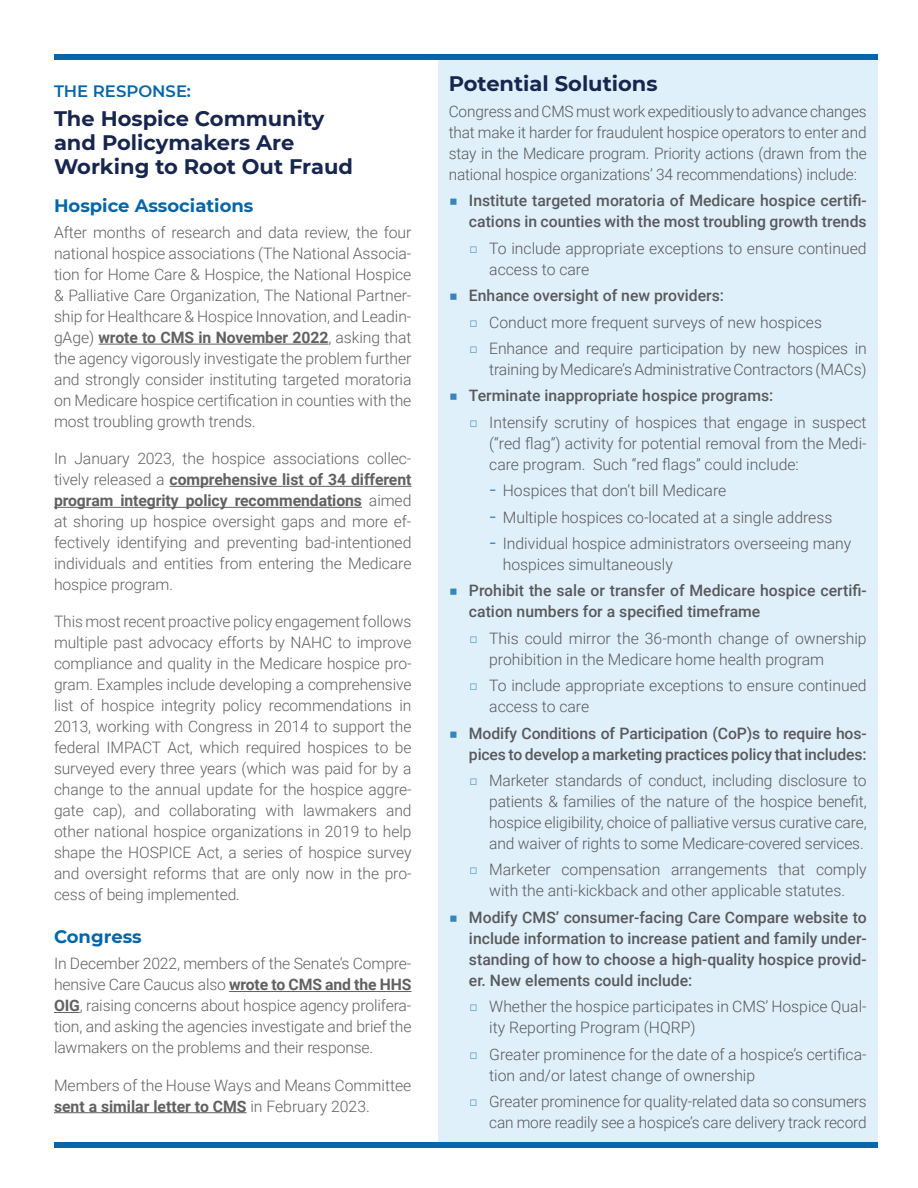
<style>
.page{position:relative;width:918px;height:1188px;background:#fff}
.page>*{position:absolute;margin:0;border:0;box-sizing:border-box;transform-origin:0 0}
.t1{font:700 21px/24px "Montserrat";color:#17264f}
.Subheader{font:700 18px "Montserrat";color:#0566ab}
.SECTION{font:600 16.5px "Montserrat";color:#0566ab}
.Body{font:300 15.75px/21px "Roboto";letter-spacing:-.005em;color:#616161;text-align:justify}
.Body-2{font:300 15.75px/21px "Roboto";color:#58595b}
.t2{font:500 15.75px/21px "Roboto";color:#58595b;text-align:right}
.s1{font-weight:700}
.s2{font-family:"Montserrat";font-weight:300;color:#3785bc}
.s3{font-family:"Montserrat";color:#3785bc}
</style>
<div class="page">
<div style="left:438px;top:59px;width:440px;height:1085px;background:#e0f0fa"></div>
<hr style="left:98px;top:344px;width:230px;height:1px;background:#616161">
<hr style="left:170px;top:486px;width:241px;height:1px;background:#616161">
<hr style="left:54px;top:507px;width:308px;height:1px;background:#616161">
<hr style="left:229px;top:991px;width:182px;height:1px;background:#616161">
<svg style="left:54px;top:1012px;width:26px;height:1px"></svg>
<hr style="left:54px;top:1112px;width:193px;height:1px;background:#616161">
<div style="left:54px;top:1142px;width:824px;height:6px;background:#0566ab"></div>
<div style="left:54px;top:54px;width:824px;height:5px;background:#0566ab"></div>
<p class="SECTION" style="left:54px;top:79px;width:139px">THE RESPONSE:</p>
<p class="t1" style="left:54px;top:106px;width:301px">The Hospice Community and Policymakers Are<br>Working to Root Out Fraud</p>
<p class="Subheader" style="left:54px;top:192px;width:201px">Hospice Associations</p>
<p class="Body" style="left:54px;top:221px;width:359px">After months of research and data review, the four national hospice associations (The National Associa&shy;tion for Home Care &amp; Hospice, the National Hospice &amp; Palliative Care Organization, The National Partner&shy;ship for Healthcare &amp; Hospice Innovation, and Leadin&shy;gAge) <span class="s1">wrote to CMS in November 2022</span>, asking that the agency vigorously investigate the problem further and strongly consider instituting targeted moratoria on Medicare hospice certification in counties with the most troubling growth trends.</p>
<p class="Body" style="left:54px;top:447px;width:359px">In January 2023, the hospice associations collec&shy;tively released a <span class="s1">comprehensive list of 34 different program integrity policy recommendations</span> aimed at shoring up hospice oversight gaps and more ef&shy;fectively identifying and preventing bad-intentioned individuals and entities from entering the Medicare hospice program.</p>
<p class="Body" style="left:54px;top:611px;width:359px">This most recent proactive policy engagement follows multiple past advocacy efforts by NAHC to improve compliance and quality in the Medicare hospice pro&shy;gram. Examples include developing a comprehensive list of hospice integrity policy recommendations in 2013, working with Congress in 2014 to support the federal IMPACT Act, which required hospices to be surveyed every three years (which was paid for by a change to the annual update for the hospice aggre&shy;gate cap), and collaborating with lawmakers and other national hospice organizations in 2019 to help shape the HOSPICE Act, a series of hospice survey and oversight reforms that are only now in the pro&shy;cess of being implemented.</p>
<p class="Subheader" style="left:54px;top:924px;width:89px">Congress</p>
<p class="Body" style="left:54px;top:953px;width:359px">In December 2022, members of the Senate’s Compre&shy;hensive Care Caucus also <span class="s1">wrote to CMS and the HHS OIG</span>, raising concerns about hospice agency prolifera&shy;tion, and asking the agencies investigate and brief the lawmakers on the problems and their response.</p>
<p class="Body" style="left:54px;top:1074px;width:359px">Members of the House Ways and Means Committee <span class="s1">sent a similar letter to CMS</span> in February 2023.</p>
<p class="t1" style="left:449px;top:70px;width:210px">Potential Solutions</p>
<p class="Body-2" style="left:449px;top:100px;width:419px;text-align:justify">Congress and CMS must work expeditiously to advance changes that make it harder for fraudulent hospice operators to enter and stay in the Medicare program. Priority actions (drawn from the national hospice organizations’ 34 recommendations) include:</p>
<p class="t2" style="left:449px;top:190px;width:419px"><span class="s2">■</span> Institute targeted moratoria of Medicare hospice certifi&shy;cations in counties with the most troubling growth trends</p>
<p class="Body-2" style="left:489px;top:237px;width:379px;text-indent:-20px"><span class="s3">□</span> To include appropriate exceptions to ensure continued access to care</p>
<p class="t2" style="left:449px;top:284px;width:277px"><span class="s2">■</span> Enhance oversight of new providers:</p>
<p class="Body-2" style="left:469px;top:311px;width:354px"><span class="s3">□</span> Conduct more frequent surveys of new hospices</p>
<p class="Body-2" style="left:469px;top:337px;width:399px;text-align:right"><span class="s3">□</span> Enhance and require participation by new hospices in training by Medicare’s Administrative Contractors (MACs)</p>
<p class="t2" style="left:449px;top:385px;width:326px"><span class="s2">■</span> Terminate inappropriate hospice programs:</p>
<p class="Body-2" style="left:489px;top:411px;width:379px;text-align:justify;text-indent:-20px"><span class="s3">□</span> Intensify scrutiny of hospices that engage in suspect (“red flag”) activity for potential removal from the Medi&shy;care program. Such “red flags” could include:</p>
<p class="Body-2" style="left:503px;top:479px;width:225px">Hospices that don’t bill Medicare</p>
<p class="Body-2" style="left:503px;top:506px;width:331px">Multiple hospices co-located at a single address</p>
<p class="Body-2" style="left:503px;top:532px;width:350px">Individual hospice administrators overseeing many hospices simultaneously</p>
<p class="t2" style="left:469px;top:580px;width:399px;text-align:left;text-indent:-20px"><span class="s2">■</span> Prohibit the sale or transfer of Medicare hospice certifi&shy;cation numbers for a specified timeframe</p>
<p class="Body-2" style="left:489px;top:627px;width:379px;text-indent:-20px"><span class="s3">□</span> This could mirror the 36-month change of ownership prohibition in the Medicare home health program</p>
<p class="Body-2" style="left:489px;top:674px;width:379px;text-indent:-20px"><span class="s3">□</span> To include appropriate exceptions to ensure continued access to care</p>
<p class="t2" style="left:449px;top:722px;width:419px"><span class="s2">■</span> Modify Conditions of Participation (CoP)s to require hos&shy;pices to develop a marketing practices policy that includes:</p>
<p class="Body-2" style="left:489px;top:769px;width:379px;text-align:justify;text-indent:-20px"><span class="s3">□</span> Marketer standards of conduct, including disclosure to patients &amp; families of the nature of the hospice benefit, hospice eligibility, choice of palliative versus curative care, and waiver of rights to some Medicare-covered services.</p>
<p class="Body-2" style="left:469px;top:859px;width:399px;text-align:center"><span class="s3">□</span> Marketer compensation arrangements that comply with the anti-kickback and other applicable statutes.</p>
<p class="t2" style="left:469px;top:906px;width:399px;text-align:justify;text-indent:-20px"><span class="s2">■</span> Modify CMS’ consumer-facing Care Compare website to include information to increase patient and family under&shy;standing of how to choose a high-quality hospice provid&shy;er. New elements could include:</p>
<p class="Body-2" style="left:489px;top:995px;width:379px;text-indent:-20px"><span class="s3">□</span> Whether the hospice participates in CMS’ Hospice Qual&shy;ity Reporting Program (HQRP)</p>
<p class="Body-2" style="left:489px;top:1043px;width:379px;text-indent:-20px"><span class="s3">□</span> Greater prominence for the date of a hospice’s certifica&shy;tion and/or latest change of ownership</p>
<p class="Body-2" style="left:469px;top:1090px;width:399px;text-align:right"><span class="s3">□</span> Greater prominence for quality-related data so consumers can more readily see a hospice’s care delivery track record</p>
</div>
